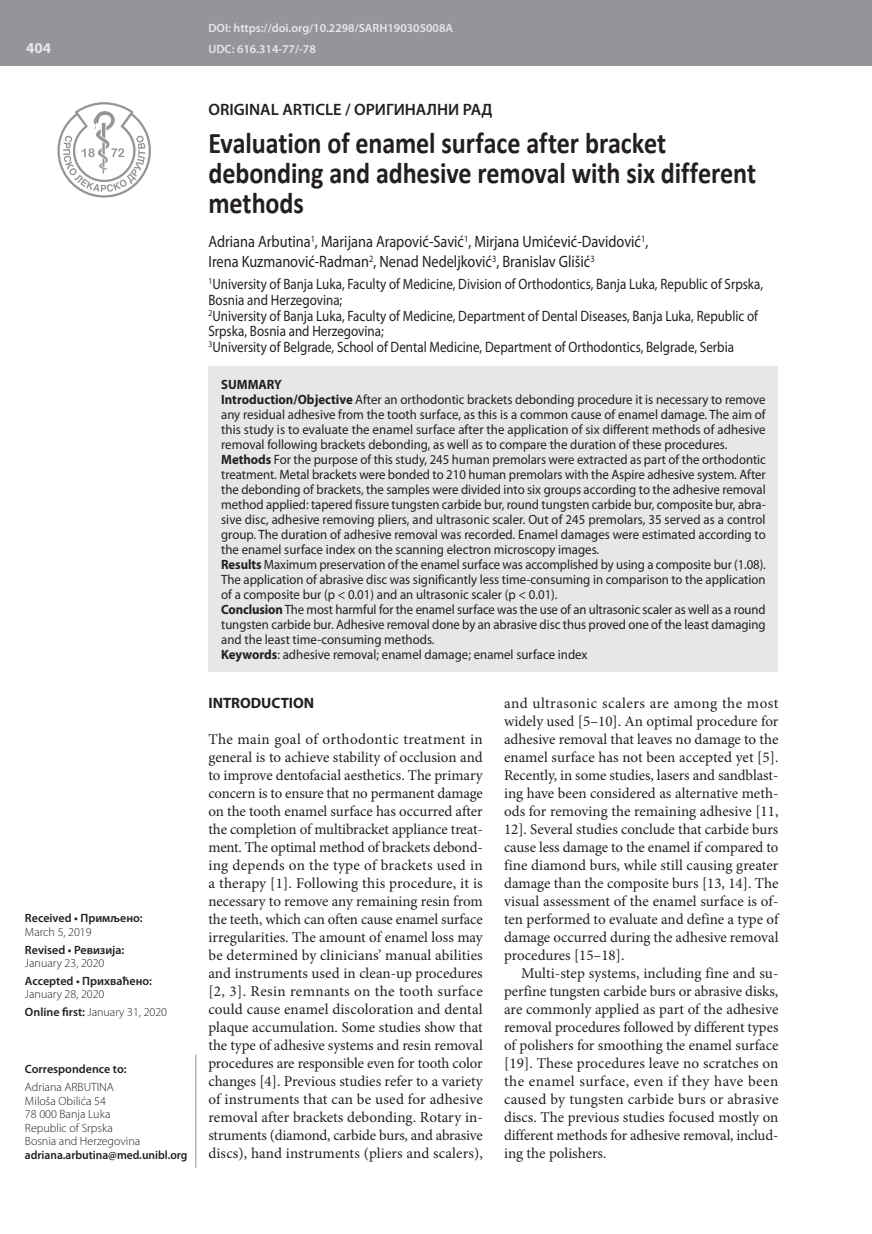
<style>
.page{position:relative;width:872px;height:1234px;background:#fff}
.page>*{position:absolute;margin:0;border:0;box-sizing:border-box;transform-origin:0 0}
.t1{font:700 30px/30px "Calibri";letter-spacing:-.005em;color:#231f20;scale:.87 1}
.t2{font:16.5px/19.5px "Myriad Pro";color:#231f20;scale:.87 1}
.t3{font:600 16.5px "Myriad Pro";color:#231f20}
.t4{font:15px/18px "Minion Pro";letter-spacing:-.005em;color:#231f20;text-align:justify}
.t5{font:15px/15.8px "Myriad Pro";color:#231f20;scale:.87 1}
.t6{font:700 15px "Myriad Pro";color:#231f20}
.t7{font:700 15px "Myriad Pro";color:#e6e7e9}
.t8{font:13.5px/15px "Myriad Pro";color:#231f20;scale:.95 1}
.t9{font:300 12px/13.5px "Myriad Pro";color:#231f20}
.t10{font:600 12px "Myriad Pro";color:#231f20}
.t11{font:600 12px/21.3px "Myriad Pro";color:#e6e7e9}
.t12{font:600 12px "Myriad Pro";color:#231f20;scale:.96 1}
.s1{font-weight:600}
.s2{font-weight:700}
</style>
<div class="page">
<div style="left:0;top:0;width:872px;height:66px;background:#939598"></div>
<svg style="left:57px;top:102px;width:94px;height:95px"></svg>
<div style="left:208px;top:366px;width:570px;height:306px;background:#e6e7e9"></div>
<hr style="left:196px;top:1054px;width:1px;height:113px;background:#939598">
<p class="t7" style="left:26px;top:38px;width:26px">404</p>
<p class="t10" style="left:25px;top:910px;width:119px">Received • Примљено:</p>
<p class="t9" style="left:25px;top:924px;width:68px">March 5, 2019</p>
<p class="t10" style="left:25px;top:941px;width:101px">Revised • Ревизија:</p>
<p class="t9" style="left:25px;top:956px;width:81px">January 23, 2020</p>
<p class="t10" style="left:25px;top:972px;width:129px">Accepted • Прихваћено:</p>
<p class="t9" style="left:25px;top:985px;width:144px;line-height:17.7px">January 28, 2020<br><span class="s1">Online first:</span> January 31, 2020</p>
<p class="t10" style="left:25px;top:1061px;width:103px">Correspondence to:</p>
<p class="t9" style="left:25px;top:1080px;width:117px">Adriana ARBUTINA<br>Miloša Obilića 54<br>78 000 Banja Luka<br>Republic of Srpska<br>Bosnia and Herzegovina</p>
<p class="t12" style="left:25px;top:1146px;width:171px">adriana.arbutina@med.unibl.org</p>
<p class="t11" style="left:208px;top:17px;width:246px">DOI: https://doi.org/10.2298/SARH190305008A<br>UDC: 616.314-77/-78</p>
<p class="t3" style="left:208px;top:98px;width:286px">ORIGINAL ARTICLE / ОРИГИНАЛНИ РАД</p>
<h1 class="t1" style="left:208px;top:128px;width:631px">Evaluation of enamel surface after bracket debonding and adhesive removal with six different methods</h1>
<p class="t2" style="left:208px;top:232px;width:507px">Adriana Arbutina<sup>1</sup>, Marijana Arapović-Savić<sup>1</sup>, Mirjana Umićević-Davidović<sup>1</sup>,<br>Irena Kuzmanović-Radman<sup>2</sup>, Nenad Nedeljković<sup>3</sup>, Branislav Glišić<sup>3</sup></p>
<p class="t5" style="left:208px;top:276px;width:639px"><sup>1</sup>University of Banja Luka, Faculty of Medicine, Division of Orthodontics, Banja Luka, Republic of Srpska, Bosnia and Herzegovina;<br><sup>2</sup>University of Banja Luka, Faculty of Medicine, Department of Dental Diseases, Banja Luka, Republic of Srpska, Bosnia and Herzegovina;<br><sup>3</sup>University of Belgrade, School of Dental Medicine, Department of Orthodontics, Belgrade, Serbia</p>
<p class="t8" style="left:221px;top:377px;width:575px"><span class="s2">SUMMARY<br>Introduction/Objective</span> After an orthodontic brackets debonding procedure it is necessary to remove any residual adhesive from the tooth surface, as this is a common cause of enamel damage. The aim of this study is to evaluate the enamel surface after the application of six different methods of adhesive removal following brackets debonding, as well as to compare the duration of these procedures.<br><span class="s2">Methods</span> For the purpose of this study, 245 human premolars were extracted as part of the orthodontic treatment. Metal brackets were bonded to 210 human premolars with the Aspire adhesive system. After the debonding of brackets, the samples were divided into six groups according to the adhesive removal method applied: tapered fissure tungsten carbide bur, round tungsten carbide bur, composite bur, abra&shy;sive disc, adhesive removing pliers, and ultrasonic scaler. Out of 245 premolars, 35 served as a control group. The duration of adhesive removal was recorded. Enamel damages were estimated according to the enamel surface index on the scanning electron microscopy images.<br><span class="s2">Results</span> Maximum preservation of the enamel surface was accomplished by using a composite bur (1.08).<br>The application of abrasive disc was significantly less time-consuming in comparison to the application of a composite bur (p &lt; 0.01) and an ultrasonic scaler (p &lt; 0.01).<br><span class="s2">Conclusion</span> The most harmful for the enamel surface was the use of an ultrasonic scaler as well as a round tungsten carbide bur. Adhesive removal done by an abrasive disc thus proved one of the least damaging and the least time-consuming methods.<br><span class="s2">Keywords</span>: adhesive removal; enamel damage; enamel surface index</p>
<p class="t6" style="left:208px;top:693px;width:107px">INTRODUCTION</p>
<p class="t4" style="left:208px;top:730px;width:276px">The main goal of orthodontic treatment in general is to achieve stability of occlusion and to improve dentofacial aesthetics. The primary concern is to ensure that no permanent damage on the tooth enamel surface has occurred after the completion of multibracket appliance treat&shy;ment. The optimal method of brackets debond&shy;ing depends on the type of brackets used in a therapy [1]. Following this procedure, it is necessary to remove any remaining resin from the teeth, which can often cause enamel surface irregularities. The amount of enamel loss may be determined by clinicians’ manual abilities and instruments used in clean-up procedures [2, 3]. Resin remnants on the tooth surface could cause enamel discoloration and dental plaque accumulation. Some studies show that the type of adhesive systems and resin removal procedures are responsible even for tooth color changes [4]. Previous studies refer to a variety of instruments that can be used for adhesive removal after brackets debonding. Rotary in&shy;struments (diamond, carbide burs, and abrasive discs), hand instruments (pliers and scalers),</p>
<p class="t4" style="left:504px;top:694px;width:276px">and ultrasonic scalers are among the most widely used [5–10]. An optimal procedure for adhesive removal that leaves no damage to the enamel surface has not been accepted yet [5].<br>Recently, in some studies, lasers and sandblast&shy;ing have been considered as alternative meth&shy;ods for removing the remaining adhesive [11, 12]. Several studies conclude that carbide burs cause less damage to the enamel if compared to fine diamond burs, while still causing greater damage than the composite burs [13, 14]. The visual assessment of the enamel surface is of&shy;ten performed to evaluate and define a type of damage occurred during the adhesive removal procedures [15–18].</p>
<p class="t4" style="left:504px;top:964px;width:276px;text-indent:17px">Multi-step systems, including fine and su&shy;perfine tungsten carbide burs or abrasive disks, are commonly applied as part of the adhesive removal procedures followed by different types of polishers for smoothing the enamel surface [19]. These procedures leave no scratches on the enamel surface, even if they have been caused by tungsten carbide burs or abrasive discs. The previous studies focused mostly on different methods for adhesive removal, includ&shy;ing the polishers.</p>
</div>
